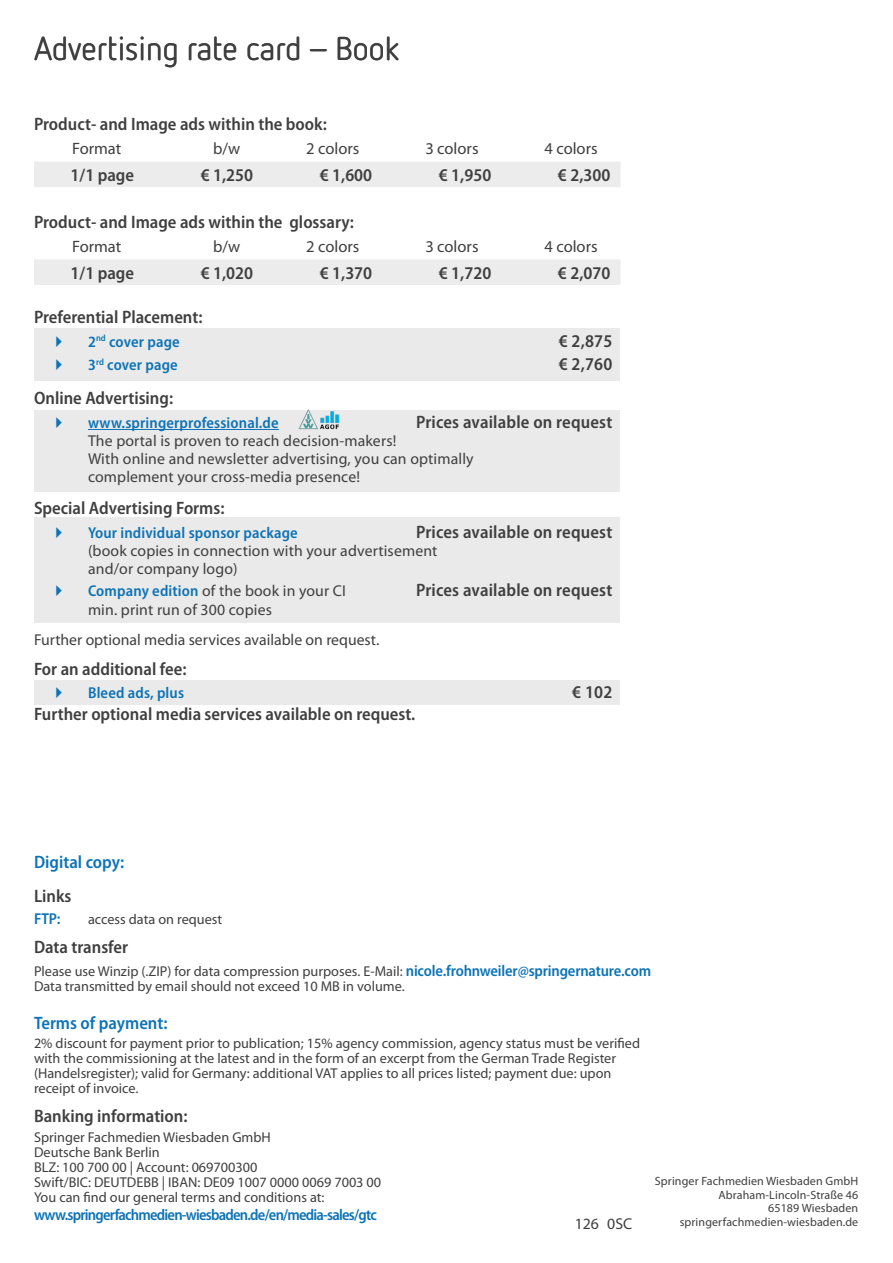
<style>
.page{position:relative;width:893px;height:1263px;background:#fff}
.page>*{position:absolute;margin:0;border:0;box-sizing:border-box;transform-origin:0 0}
.Head{font:33px "Netto OT";color:#3f3f3f}
.Fließtext{font:600 semi-condensed 18px "Myriad Pro";color:#3f3f3f}
.Zwischenüberschrift{font:600 semi-condensed 18px "Myriad Pro";color:#3f3f3f}
.Tabelle_Inhalt_Seite{font:600 semi-condensed 18px "Myriad Pro";color:#3f3f3f}
.t1{font:600 semi-condensed 18px "Myriad Pro";color:#0c73b7}
.Tabelle_Head_Seite_2{font:16.5px "Myriad Pro";color:#3f3f3f}
.Fließtext-2{font:15.75px/18px "Myriad Pro";letter-spacing:.01em;color:#3f3f3f}
.t2{font:600 semi-condensed 15.75px "Myriad Pro";letter-spacing:.01em;color:#0c73b7}
.t3{font:600 semi-condensed 15.75px "Myriad Pro";letter-spacing:-.05em;color:#0c73b7}
.t4{font:14.25px/15px "Myriad Pro";color:#3f3f3f}
.t5{font:12px/13.5px "Myriad Pro";letter-spacing:.01em;color:#3f3f3f;text-align:right}
.s1{font-weight:600;font-stretch:semi-condensed;color:#0c73b7}
.s2{font-weight:600;font-stretch:semi-condensed;font-size:15.75px;color:#0c73b7}
</style>
<div class="page">
<div style="left:34px;top:162px;width:587px;height:25px;background:#ececec"></div>
<div style="left:34px;top:259px;width:587px;height:26px;background:#ececec"></div>
<div style="left:34px;top:518px;width:586px;height:105px;background:#eaeaea"></div>
<div style="left:34px;top:328px;width:585px;height:53px;background:#eaeaea"></div>
<div style="left:34px;top:410px;width:586px;height:81px;background:#eaeaea"></div>
<div style="left:34px;top:680px;width:586px;height:24px;background:#eaeaea"></div>
<img style="left:298px;top:409px;width:42px;height:21px">
<hr style="left:88px;top:429px;width:191px;height:1px;background:#0c73b7">
<p class="Head" style="left:34px;top:28px;width:367px">Advertising rate card – Book</p>
<p class="Zwischenüberschrift" style="left:34px;top:114px;width:294px">Product- and Image ads within the book:</p>
<p class="Tabelle_Head_Seite_2" style="left:72px;top:140px;width:51px">Format</p>
<p class="Tabelle_Head_Seite_2" style="left:213px;top:140px;width:29px">b/w</p>
<p class="Tabelle_Head_Seite_2" style="left:306px;top:140px;width:55px">2 colors</p>
<p class="Tabelle_Head_Seite_2" style="left:425px;top:140px;width:55px">3 colors</p>
<p class="Tabelle_Head_Seite_2" style="left:544px;top:140px;width:55px">4 colors</p>
<p class="Tabelle_Inhalt_Seite" style="left:71px;top:165px;width:65px">1/1 page</p>
<p class="Tabelle_Inhalt_Seite" style="left:201px;top:165px;width:54px">€ 1,250</p>
<p class="Tabelle_Inhalt_Seite" style="left:320px;top:165px;width:54px">€ 1,600</p>
<p class="Tabelle_Inhalt_Seite" style="left:439px;top:165px;width:54px">€ 1,950</p>
<p class="Tabelle_Inhalt_Seite" style="left:558px;top:165px;width:54px">€ 2,300</p>
<p class="Zwischenüberschrift" style="left:34px;top:212px;width:321px">Product- and Image ads within the glossary:</p>
<p class="Tabelle_Head_Seite_2" style="left:72px;top:238px;width:51px">Format</p>
<p class="Tabelle_Head_Seite_2" style="left:213px;top:238px;width:29px">b/w</p>
<p class="Tabelle_Head_Seite_2" style="left:306px;top:238px;width:55px">2 colors</p>
<p class="Tabelle_Head_Seite_2" style="left:425px;top:238px;width:55px">3 colors</p>
<p class="Tabelle_Head_Seite_2" style="left:544px;top:238px;width:55px">4 colors</p>
<p class="Tabelle_Inhalt_Seite" style="left:71px;top:263px;width:65px">1/1 page</p>
<p class="Tabelle_Inhalt_Seite" style="left:201px;top:263px;width:54px">€ 1,020</p>
<p class="Tabelle_Inhalt_Seite" style="left:320px;top:263px;width:54px">€ 1,370</p>
<p class="Tabelle_Inhalt_Seite" style="left:439px;top:263px;width:54px">€ 1,720</p>
<p class="Tabelle_Inhalt_Seite" style="left:558px;top:263px;width:54px">€ 2,070</p>
<p class="Zwischenüberschrift" style="left:34px;top:307px;width:170px">Preferential Placement:</p>
<p class="t2" style="left:88px;top:333px;width:93px">2<sup>nd</sup> cover page</p>
<p class="Fließtext" style="left:559px;top:331px;width:55px">€ 2,875</p>
<p class="t2" style="left:88px;top:356px;width:91px">3<sup>rd</sup> cover page</p>
<p class="Fließtext" style="left:559px;top:354px;width:55px">€ 2,760</p>
<p class="Zwischenüberschrift" style="left:34px;top:388px;width:141px">Online Advertising:</p>
<p class="t2" style="left:88px;top:414px;width:192px">www.springerprofessional.de</p>
<p class="Fließtext" style="left:416px;top:412px;width:198px">Prices available on request</p>
<p class="Fließtext-2" style="left:88px;top:432px;width:387px">The portal is proven to reach decision-makers!<br>With online and newsletter advertising, you can optimally complement your cross-media presence!</p>
<p class="Zwischenüberschrift" style="left:34px;top:498px;width:192px">Special Advertising Forms:</p>
<p class="t2" style="left:88px;top:524px;width:211px">Your individual sponsor package</p>
<p class="Fließtext" style="left:416px;top:522px;width:198px">Prices available on request</p>
<p class="Fließtext-2" style="left:88px;top:542px;width:351px">(book copies in connection with your advertisement and/or company logo)</p>
<p class="Fließtext-2" style="left:88px;top:582px;width:259px"><span class="s1">Company edition</span> of the book in your CI</p>
<p class="Fließtext" style="left:416px;top:580px;width:198px">Prices available on request</p>
<p class="Fließtext-2" style="left:88px;top:601px;width:185px">min. print run of 300 copies</p>
<p class="Fließtext-2" style="left:34px;top:631px;width:347px">Further optional media services available on request.</p>
<p class="Zwischenüberschrift" style="left:34px;top:659px;width:154px">For an additional fee:</p>
<p class="t2" style="left:88px;top:684px;width:98px">Bleed ads, plus</p>
<p class="Fließtext" style="left:572px;top:682px;width:42px">€ 102</p>
<p class="Fließtext" style="left:34px;top:704px;width:383px">Further optional media services available on request.</p>
<p class="t1" style="left:34px;top:852px;width:92px">Digital copy:</p>
<p class="Fließtext" style="left:34px;top:886px;width:39px">Links</p>
<p class="t2" style="left:34px;top:910px;width:28px">FTP:</p>
<p class="t4" style="left:88px;top:912px;width:136px">access data on request</p>
<p class="Fließtext" style="left:34px;top:937px;width:96px">Data transfer</p>
<p class="t4" style="left:34px;top:964px;width:619px">Please use Winzip (.ZIP) for data compression purposes. E-Mail: <span class="s2">nicole.frohnweiler@springernature.com<br></span>Data transmitted by email should not exceed 10 MB in volume.</p>
<p class="t1" style="left:34px;top:1013px;width:135px">Terms of payment:</p>
<p class="t4" style="left:34px;top:1036px;width:608px">2% discount for payment prior to publication; 15% agency commission, agency status must be verified with the commissioning at the latest and in the form of an excerpt from the German Trade Register (Handelsregister); valid for Germany: additional VAT applies to all prices listed; payment due: upon receipt of invoice.</p>
<p class="Fließtext" style="left:34px;top:1106px;width:155px">Banking information:</p>
<p class="t4" style="left:34px;top:1130px;width:349px">Springer Fachmedien Wiesbaden GmbH<br>Deutsche Bank Berlin<br>BLZ: 100 700 00 | Account: 069700300<br>Swift/BIC: DEUTDEBB | IBAN: DE09 1007 0000 0069 7003 00<br>You can find our general terms and conditions at:</p>
<p class="t3" style="left:34px;top:1206px;width:344px">www.springerfachmedien-wiesbaden.de/en/media-sales/gtc</p>
<p class="t5" style="left:655px;top:1175px;width:205px">Springer Fachmedien Wiesbaden GmbH<br>Abraham-Lincoln-Straße 46<br>65189 Wiesbaden springerfachmedien-wiesbaden.de</p>
<p class="Fließtext-2" style="left:607px;top:1215px;width:26px">0SC</p>
<p class="Fließtext-2" style="left:575px;top:1215px;width:26px">126</p>
</div>
